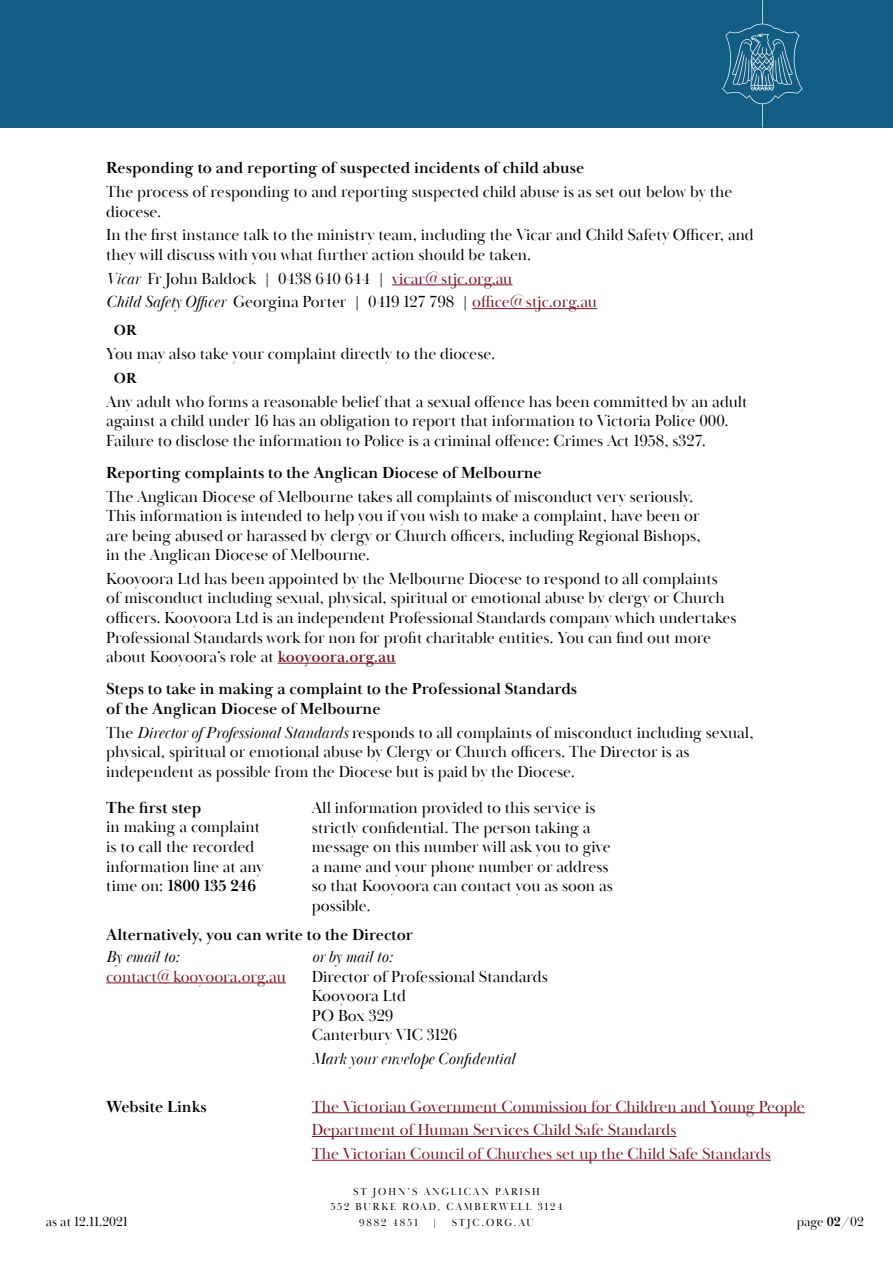
<style>
.page{position:relative;width:893px;height:1263px;background:#fff}
.page>*{position:absolute;margin:0;border:0;box-sizing:border-box;transform-origin:0 0}
.t1{font:16.5px/19.5px "Baskerville Poster PT";color:#000}
.t2{font:700 16.5px/19.5px "Baskerville Display PT";color:#000}
.t3{font:16.5px/23.7px "Baskerville Poster PT";color:#781729}
.t4{font:italic 16.5px "Baskerville Poster PT";color:#000}
.t5{font:700 15px "Baskerville Display PT";color:#000}
.t6{font:13.5px "Baskerville Poster PT";color:#000}
.t7{font:10.5px/15px "Baskerville Poster PT";letter-spacing:.18em;color:#000;text-align:center}
.s1{font-style:italic}
.s2{color:#781729}
.s3{font-family:"Baskerville Display PT";font-weight:700;color:#781729}
.s4{font-family:"Baskerville Poster PT";font-weight:400}
.s5{font-family:"Baskerville Display PT";font-weight:700}
</style>
<div class="page">
<hr style="left:392px;top:284px;width:120px;height:1px;background:#781729">
<hr style="left:472px;top:308px;width:125px;height:1px;background:#781729">
<hr style="left:278px;top:663px;width:118px;height:1px;background:#781729">
<div style="left:0;top:0;width:893px;height:128px;background:#125d84"></div>
<svg style="left:722px;top:0;width:80px;height:128px"></svg>
<hr style="left:106px;top:982px;width:180px;height:1px;background:#781729">
<hr style="left:312px;top:1112px;width:493px;height:1px;background:#781729">
<hr style="left:312px;top:1136px;width:364px;height:1px;background:#781729">
<hr style="left:312px;top:1160px;width:459px;height:1px;background:#781729">
<p class="t2" style="left:106px;top:159px;width:479px">Responding to and reporting of suspected incidents of child abuse</p>
<p class="t1" style="left:106px;top:182px;width:627px">The process of responding to and reporting suspected child abuse is as set out below by the diocese.</p>
<p class="t1" style="left:106px;top:225px;width:649px">In the first instance talk to the ministry team, including the Vicar and Child Safety Officer, and they will discuss with you what further action should be taken.</p>
<p class="t1" style="left:106px;top:267px;width:492px;line-height:23.7px"><span class="s1">Vicar</span> Fr John Baldock | 0438 640 644 | <span class="s2">vicar@stjc.org.au<br></span><span class="s1">Child Safety Officer</span> Georgina Porter | 0419 127 798 | <span class="s2">office@stjc.org.au</span></p>
<p class="t5" style="left:114px;top:321px;width:24px">OR</p>
<p class="t1" style="left:106px;top:344px;width:390px">You may also take your complaint directly to the diocese.</p>
<p class="t5" style="left:114px;top:369px;width:24px">OR</p>
<p class="t1" style="left:106px;top:392px;width:643px">Any adult who forms a reasonable belief that a sexual offence has been committed by an adult against a child under 16 has an obligation to report that information to Victoria Police 000.<br>Failure to disclose the information to Police is a criminal offence: Crimes Act 1958, s327.</p>
<p class="t2" style="left:106px;top:463px;width:437px">Reporting complaints to the Anglican Diocese of Melbourne</p>
<p class="t1" style="left:106px;top:487px;width:596px">The Anglican Diocese of Melbourne takes all complaints of misconduct very seriously.<br>This information is intended to help you if you wish to make a complaint, have been or are being abused or harassed by clergy or Church officers, including Regional Bishops, in the Anglican Diocese of Melbourne.</p>
<p class="t1" style="left:106px;top:569px;width:632px">Kooyoora Ltd has been appointed by the Melbourne Diocese to respond to all complaints<br>of misconduct including sexual, physical, spiritual or emotional abuse by clergy or Church officers. Kooyoora Ltd is an independent Professional Standards company which undertakes Professional Standards work for non for profit charitable entities. You can find out more about Kooyoora’s role at <span class="s3">kooyoora.org.au</span></p>
<p class="t2" style="left:106px;top:680px;width:472px">Steps to take in making a complaint to the Professional Standards of the Anglican Diocese of Melbourne</p>
<p class="t1" style="left:106px;top:723px;width:649px">The <span class="s1">Director of Professional Standards</span> responds to all complaints of misconduct including sexual, physical, spiritual or emotional abuse by Clergy or Church officers. The Director is as independent as possible from the Diocese but is paid by the Diocese.</p>
<p class="t2" style="left:106px;top:798px;width:96px">The first step</p>
<p class="t1" style="left:106px;top:817px;width:159px">in making a complaint is to call the recorded information line at any</p>
<p class="t2" style="left:106px;top:876px;width:151px"><span class="s4">time on:</span> 1800 135 246</p>
<p class="t1" style="left:312px;top:798px;width:302px">All information provided to this service is strictly confidential. The person taking a message on this number will ask you to give a name and your phone number or address so that Kooyoora can contact you as soon as possible.</p>
<p class="t2" style="left:106px;top:925px;width:308px">Alternatively, you can write to the Director</p>
<p class="t4" style="left:312px;top:947px;width:82px">or by mail to:</p>
<p class="t1" style="left:312px;top:967px;width:237px">Director of Professional Standards<br>Kooyoora Ltd<br>PO Box 329<br>Canterbury VIC 3126</p>
<p class="t4" style="left:312px;top:1049px;width:205px">Mark your envelope Confidential</p>
<p class="t4" style="left:106px;top:947px;width:74px">By email to:</p>
<p class="t3" style="left:106px;top:965px;width:181px">contact@kooyoora.org.au</p>
<p class="t2" style="left:106px;top:1097px;width:102px">Website Links</p>
<p class="t3" style="left:312px;top:1094px;width:494px">The Victorian Government Commission for Children and Young People<br>Department of Human Services Child Safe Standards<br>The Victorian Council of Churches set up the Child Safe Standards</p>
<p class="t7" style="left:330px;top:1185px;width:234px">ST JOHN’S ANGLICAN PARISH<br>552 BURKE ROAD, CAMBERWELL 3124</p>
<p class="t6" style="left:46px;top:1213px;width:83px">as at 12.11.2021</p>
<p class="t7" style="left:359px;top:1215px;width:60px">9882 4851</p>
<p class="t7" style="left:433px;top:1215px;width:6px">|</p>
<p class="t7" style="left:452px;top:1215px;width:84px">STJC.ORG.AU</p>
<p class="t6" style="left:797px;top:1213px;width:68px">page <span class="s5">02</span>/02</p>
</div>
